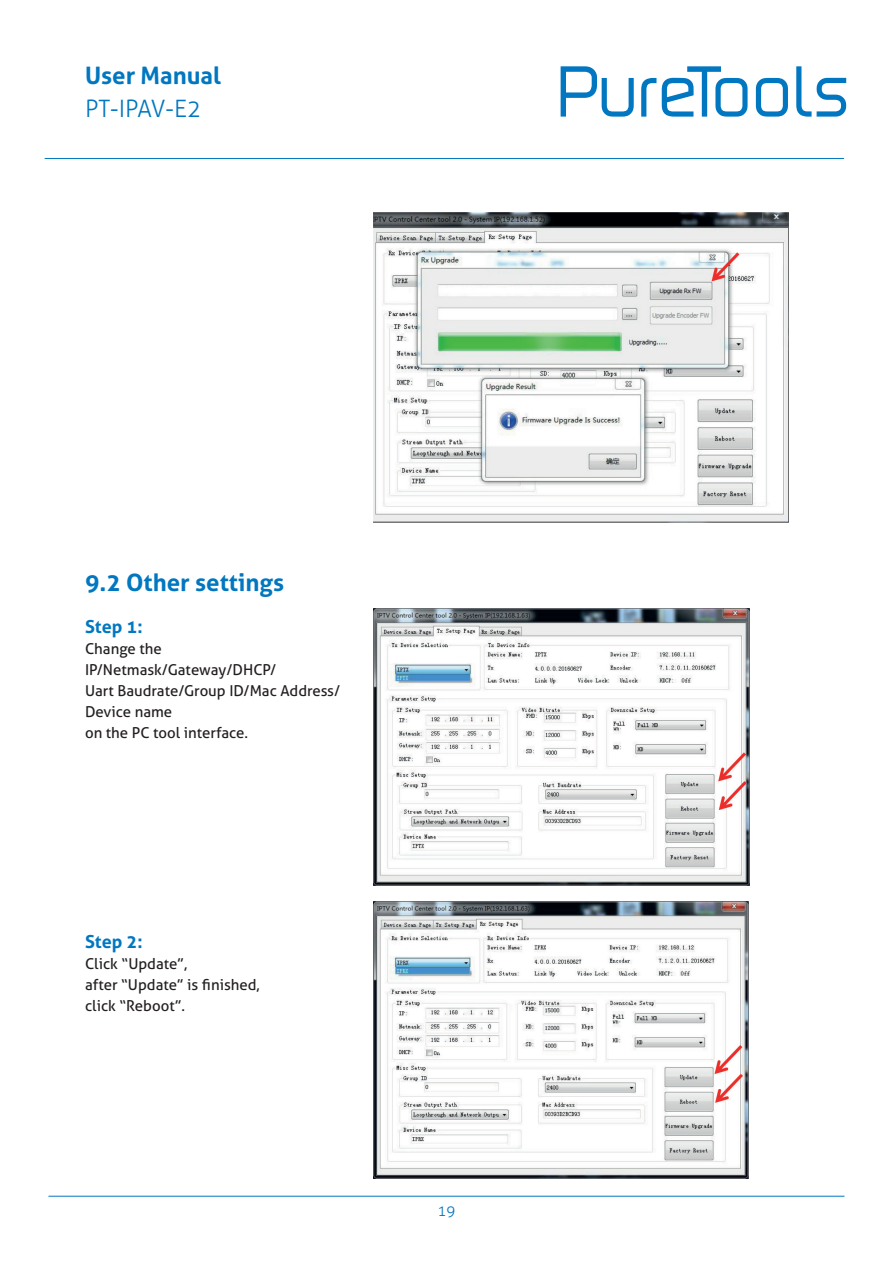
<style>
.page{position:relative;width:893px;height:1263px;background:#fff}
.page>*{position:absolute;margin:0;border:0;box-sizing:border-box;transform-origin:0 0}
.t1{font:700 24px "Aller";color:#0077c0}
.t2{font:300 24px "Aller";color:#0077c0}
.t3{font:700 18px "Aller";color:#0077c0}
.t4{font:15px/21px "Aller";color:#231f20}
.t5{font:300 15px "Aller";color:#0077c0}
</style>
<div class="page">
<hr style="left:45px;top:158px;width:799px;height:1px;background:#0077c0">
<hr style="left:48px;top:1196px;width:796px;height:1px;background:#0077c0">
<svg style="left:561px;top:66px;width:73px;height:51px"></svg>
<svg style="left:641px;top:78px;width:15px;height:39px"></svg>
<svg style="left:662px;top:66px;width:85px;height:51px"></svg>
<svg style="left:756px;top:78px;width:32px;height:39px"></svg>
<svg style="left:796px;top:66px;width:50px;height:51px"></svg>
<img style="left:373px;top:213px;width:416px;height:309px">
<img style="left:373px;top:608px;width:377px;height:278px">
<img style="left:373px;top:901px;width:375px;height:277px">
<h1 class="t1" style="left:85px;top:61px;width:137px">User Manual</h1>
<h1 class="t2" style="left:85px;top:94px;width:118px">PT-IPAV-E2</h1>
<h1 class="t1" style="left:85px;top:567px;width:201px">9.2 Other settings</h1>
<p class="t3" style="left:85px;top:615px;width:59px">Step 1:</p>
<p class="t4" style="left:85px;top:638px;width:257px">Change the<br>IP/Netmask/Gateway/DHCP/<br>Uart Baudrate/Group ID/Mac Address/<br>Device name<br>on the PC tool interface.</p>
<p class="t3" style="left:85px;top:930px;width:59px">Step 2:</p>
<p class="t4" style="left:85px;top:953px;width:176px">Click “Update”,<br>after “Update” is finished, click “Reboot”.</p>
<p class="t5" style="left:437px;top:1202px;width:19px">19</p>
</div>
